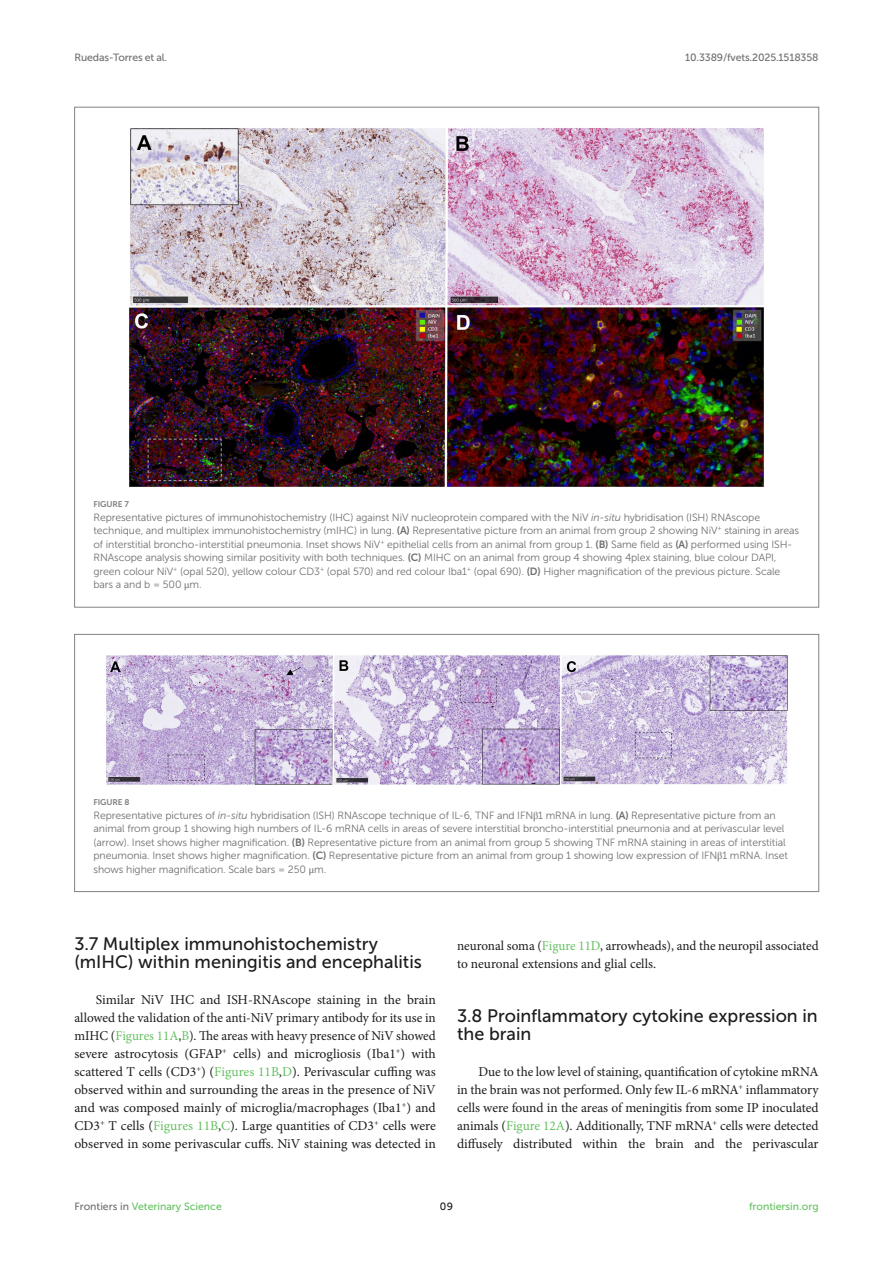
<style>
.page{position:relative;width:893px;height:1263px;background:#fff}
.page>*{position:absolute;margin:0;border:0;box-sizing:border-box;transform-origin:0 0}
.HEAD_2{font:18px/18px "Museo Sans 500";color:#1b1c1b}
.TEXT{font:13.5px/18px "Minion Pro";color:#1b1c1b;text-align:justify}
.FIG_LEG{font:10.5px/13.5px "Museo Sans 300";letter-spacing:-.01em;color:#706f70}
.t1{font:10.5px "Museo Sans 500";letter-spacing:-.015em;color:#706f70}
.t2{font:10.5px "Museo Sans 500";color:#65c161}
.t3{font:10.5px "Museo Sans 500";color:#1b1c1b}
.FIG_HD{font:8.25px "Museo Sans 700";letter-spacing:-.01em;color:#7e7f7f}
.s1{font-style:italic}
.s2{font-family:"Museo Sans 700"}
.s3{font-family:"STIX General"}
.s4{color:#65c161}
.s5{color:#706f70}
</style>
<div class="page">
<img style="left:129px;top:128px;width:635px;height:359px">
<img style="left:106px;top:655px;width:682px;height:130px">
<div style="left:74px;top:634px;width:745px;height:258px;border:1px solid #808285"></div>
<p class="t1" style="left:74px;top:52px;width:94px">Ruedas-Torres et al.</p>
<p class="t1" style="left:685px;top:52px;width:135px">10.3389/fvets.2025.1518358</p>
<p class="FIG_HD" style="left:94px;top:500px;width:37px">FIGURE 7</p>
<p class="FIG_LEG" style="left:94px;top:510px;width:707px">Representative pictures of immunohistochemistry (IHC) against NiV nucleoprotein compared with the NiV <span class="s1">in-situ</span> hybridisation (ISH) RNAscope technique, and multiplex immunohistochemistry (mIHC) in lung. <span class="s2">(A)</span> Representative picture from an animal from group 2 showing NiV<sup>+</sup> staining in areas of interstitial broncho-interstitial pneumonia. Inset shows NiV<sup>+</sup> epithelial cells from an animal from group 1. <span class="s2">(B)</span> Same field as <span class="s2">(A)</span> performed using ISH-RNAscope analysis showing similar positivity with both techniques. <span class="s2">(C)</span> MIHC on an animal from group 4 showing 4plex staining, blue colour DAPI, green colour NiV<sup>+</sup> (opal 520), yellow colour CD3<sup>+</sup> (opal 570) and red colour Iba1<sup>+</sup> (opal 690). <span class="s2">(D)</span> Higher magnification of the previous picture. Scale bars a and b = 500 <span class="s3">μ</span>m.</p>
<p class="FIG_HD" style="left:94px;top:798px;width:37px">FIGURE 8</p>
<p class="FIG_LEG" style="left:94px;top:808px;width:696px">Representative pictures of <span class="s1">in-situ</span> hybridisation (ISH) RNAscope technique of IL-6, TNF and IFN<span class="s3">β</span>1 mRNA in lung. <span class="s2">(A)</span> Representative picture from an animal from group 1 showing high numbers of IL-6 mRNA cells in areas of severe interstitial broncho-interstitial pneumonia and at perivascular level (arrow). Inset shows higher magnification. <span class="s2">(B)</span> Representative picture from an animal from group 5 showing TNF mRNA staining in areas of interstitial pneumonia. Inset shows higher magnification. <span class="s2">(C)</span> Representative picture from an animal from group 1 showing low expression of IFN<span class="s3">β</span>1 mRNA. Inset shows higher magnification. Scale bars = 250 <span class="s3">μ</span>m.</p>
<p class="HEAD_2" style="left:74px;top:935px;width:349px">3.7 Multiplex immunohistochemistry (mIHC) within meningitis and encephalitis</p>
<p class="TEXT" style="left:74px;top:991px;width:363px;text-indent:21px">Similar NiV IHC and ISH-RNAscope staining in the brain allowed the validation of the anti-NiV primary antibody for its use in mIHC (<span class="s4">Figures 11A</span>,<span class="s4">B</span>). The areas with heavy presence of NiV showed severe astrocytosis (GFAP<sup>+</sup> cells) and microgliosis (Iba1<sup>+</sup>) with scattered T cells (CD3<sup>+</sup>) (<span class="s4">Figures 11B</span>,<span class="s4">D</span>). Perivascular cuffing was observed within and surrounding the areas in the presence of NiV and was composed mainly of microglia/macrophages (Iba1<sup>+</sup>) and CD3<sup>+</sup> T cells (<span class="s4">Figures 11B</span>,<span class="s4">C</span>). Large quantities of CD3<sup>+</sup> cells were observed in some perivascular cuffs. NiV staining was detected in</p>
<p class="TEXT" style="left:457px;top:937px;width:363px">neuronal soma (<span class="s4">Figure 11D</span>, arrowheads), and the neuropil associated to neuronal extensions and glial cells.</p>
<p class="HEAD_2" style="left:457px;top:1007px;width:362px">3.8 Proinflammatory cytokine expression in the brain</p>
<p class="TEXT" style="left:457px;top:1063px;width:363px;text-indent:21px">Due to the low level of staining, quantification of cytokine mRNA in the brain was not performed. Only few IL-6 mRNA<sup>+</sup> inflammatory cells were found in the areas of meningitis from some IP inoculated animals (<span class="s4">Figure 12A</span>). Additionally, TNF mRNA<sup>+</sup> cells were detected diffusely distributed within the brain and the perivascular</p>
<p class="t2" style="left:74px;top:1200px;width:149px"><span class="s5">Frontiers in</span> Veterinary Science</p>
<p class="t3" style="left:440px;top:1200px;width:15px">09</p>
<p class="t2" style="left:749px;top:1200px;width:71px">frontiersin.org</p>
</div>
